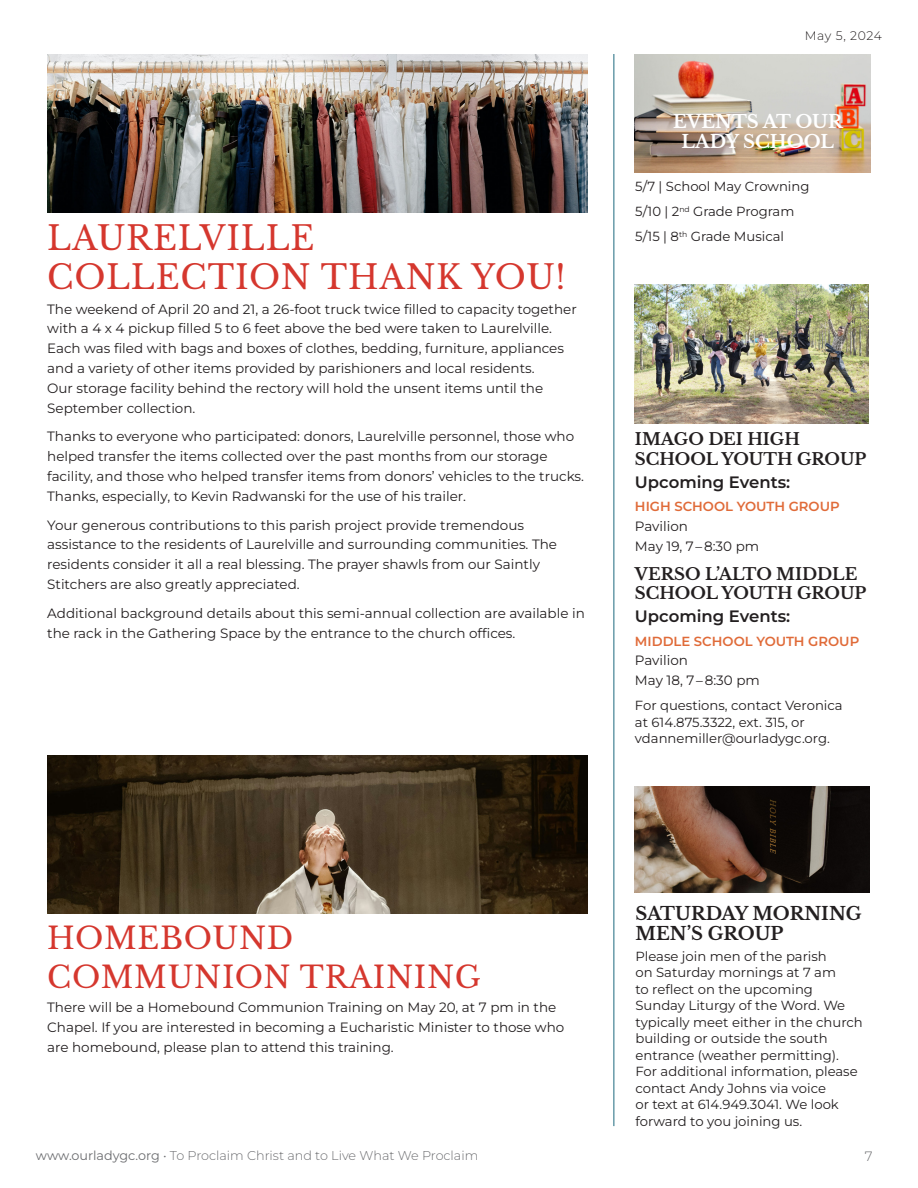
<style>
.page{position:relative;width:918px;height:1188px;background:#fff}
.page>*{position:absolute;margin:0;border:0;box-sizing:border-box;transform-origin:0 0}
.t1{font:33px/39.6px "Libre Baskerville";letter-spacing:.025em;color:#d5372e}
.t2{font:30px/39.6px "Libre Baskerville";letter-spacing:.025em;color:#d5372e}
.t3{font:700 18px/19.8px "Libre Baskerville";color:#231f20}
.t4{font:700 18px/19.8px "Libre Baskerville";color:#fff;text-align:center}
.t5{font:700 16.5px/20px "Libre Baskerville";color:#231f20}
.t6{font:600 16.5px "Montserrat";color:#231f20}
.t7{font:13.5px/19.8px "Montserrat";color:#231f20}
.t8{font:300 13.5px "Montserrat";color:#6c6d70}
.t9{font:13.2px/16.5px "Montserrat";color:#231f20}
.t10{font:600 13.2px "Montserrat";color:#e06b39}
.t11{font:300 12.75px "Montserrat";color:#6c6d70}
.t12{font:300 12.3px "Montserrat";letter-spacing:.045em;color:#231f20}
.s1{font-weight:400}
</style>
<div class="page">
<img style="left:634px;top:284px;width:234px;height:139px">
<hr style="left:614px;top:54px;width:1px;height:1072px;background:#1d6a7e">
<img style="left:634px;top:786px;width:236px;height:106px">
<img style="left:634px;top:55px;width:237px;height:118px">
<img style="left:47px;top:55px;width:540px;height:157px">
<img style="left:47px;top:756px;width:540px;height:158px">
<p class="t1" style="left:47px;top:218px;width:520px">LAURELVILLE<br>COLLECTION THANK YOU!</p>
<p class="t7" style="left:47px;top:298px;width:531px">The weekend of April 20 and 21, a 26-foot truck twice filled to capacity together with a 4 x 4 pickup filled 5 to 6 feet above the bed were taken to Laurelville.<br>Each was filed with bags and boxes of clothes, bedding, furniture, appliances and a variety of other items provided by parishioners and local residents.<br>Our storage facility behind the rectory will hold the unsent items until the September collection.</p>
<p class="t7" style="left:47px;top:426px;width:538px">Thanks to everyone who participated: donors, Laurelville personnel, those who helped transfer the items collected over the past months from our storage facility, and those who helped transfer items from donors’ vehicles to the trucks.<br>Thanks, especially, to Kevin Radwanski for the use of his trailer.</p>
<p class="t7" style="left:47px;top:514px;width:511px">Your generous contributions to this parish project provide tremendous assistance to the residents of Laurelville and surrounding communities. The residents consider it all a real blessing. The prayer shawls from our Saintly Stitchers are also greatly appreciated.</p>
<p class="t7" style="left:47px;top:603px;width:539px">Additional background details about this semi-annual collection are available in the rack in the Gathering Space by the entrance to the church offices.</p>
<p class="t12" style="left:805px;top:27px;width:79px">May 5, 2024</p>
<p class="t4" style="left:673px;top:112px;width:171px">EVENTS AT OUR<br>LADY SCHOOL</p>
<p class="t9" style="left:635px;top:173px;width:176px;line-height:25.2px">5/7 | School May Crowning<br>5/10 | 2<sup>nd</sup> Grade Program<br>5/15 | 8<sup>th</sup> Grade Musical</p>
<p class="t5" style="left:635px;top:430px;width:233px">IMAGO DEI HIGH<br>SCHOOL YOUTH GROUP</p>
<p class="t6" style="left:635px;top:471px;width:157px">Upcoming Events:</p>
<p class="t10" style="left:635px;top:497px;width:206px">HIGH SCHOOL YOUTH GROUP</p>
<p class="t7" style="left:635px;top:516px;width:126px">Pavilion<br>May 19, 7 – 8:30 pm</p>
<p class="t5" style="left:635px;top:564px;width:233px">VERSO L’ALTO MIDDLE<br>SCHOOL YOUTH GROUP</p>
<p class="t6" style="left:635px;top:605px;width:157px">Upcoming Events:</p>
<p class="t10" style="left:635px;top:632px;width:226px">MIDDLE SCHOOL YOUTH GROUP</p>
<p class="t7" style="left:635px;top:650px;width:126px">Pavilion<br>May 18, 7 – 8:30 pm</p>
<p class="t9" style="left:635px;top:697px;width:209px">For questions, contact Veronica at 614.875.3322, ext. 315, or vdannemiller@ourladygc.org.</p>
<p class="t2" style="left:47px;top:918px;width:435px">HOMEBOUND<br>COMMUNION TRAINING</p>
<p class="t7" style="left:47px;top:997px;width:519px">There will be a Homebound Communion Training on May 20, at 7 pm in the<br>Chapel. If you are interested in becoming a Eucharistic Minister to those who are homebound, please plan to attend this training.</p>
<p class="t3" style="left:635px;top:904px;width:228px">SATURDAY MORNING<br>MEN’S GROUP</p>
<p class="t9" style="left:635px;top:947px;width:229px">Please join men of the parish<br>on Saturday mornings at 7 am<br>to reflect on the upcoming<br>Sunday Liturgy of the Word. We typically meet either in the church building or outside the south entrance (weather permitting).<br>For additional information, please contact Andy Johns via voice<br>or text at 614.949.3041. We look forward to you joining us.</p>
<p class="t11" style="left:36px;top:1147px;width:444px"><span class="s1">www.ourladygc.org</span> • To Proclaim Christ and to Live What We Proclaim</p>
<p class="t8" style="left:865px;top:1147px;width:9px">7</p>
</div>
